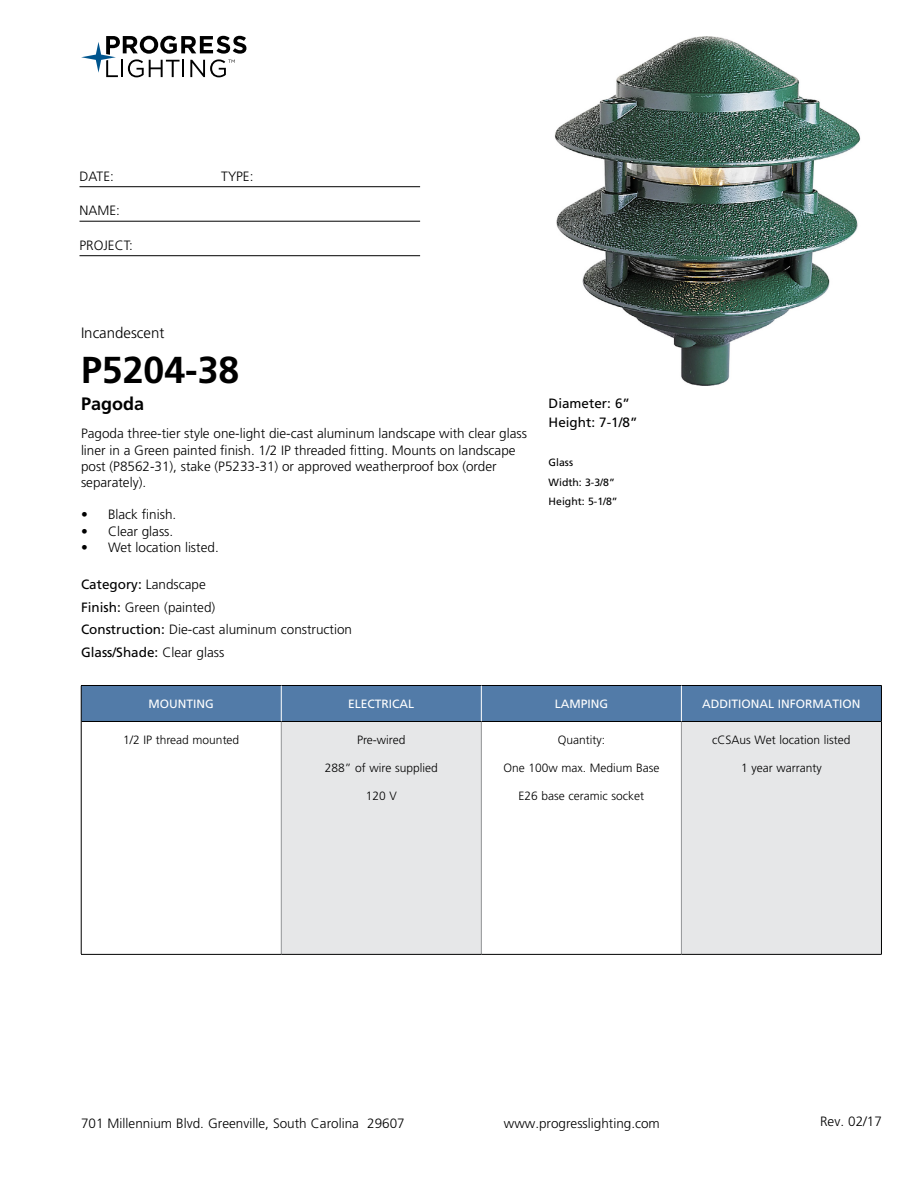
<style>
.page{position:relative;width:918px;height:1188px;background:#fff}
.page>*{position:absolute;margin:0;border:0;box-sizing:border-box;transform-origin:0 0}
.t1{font:700 37.5px "Frutiger LT Std";color:#000}
.t2{font:700 18px "Frutiger LT Std";color:#000}
.t3{font:300 15px "Frutiger LT Std";color:#000}
.t4{font:300 13.5px/16.2px "Frutiger LT Std";color:#000}
.t5{font:13.5px/19.5px "Frutiger LT Std";color:#000}
.t6{font:300 12px "Frutiger LT Std";color:#000}
.t7{font:12px "Frutiger LT Std";color:#fff}
.t8{font:10.5px/19.5px "Frutiger LT Std";color:#000}
.s1{font-weight:400}
</style>
<div class="page">
<svg style="left:81px;top:36px;width:165px;height:41px"></svg>
<hr style="left:80px;top:186px;width:340px;height:1px;background:#000">
<hr style="left:80px;top:221px;width:340px;height:1px;background:#000">
<hr style="left:80px;top:255px;width:340px;height:1px;background:#000">
<div style="left:82px;top:686px;width:799px;height:35px;background:#527ba8"></div>
<div style="left:281px;top:721px;width:200px;height:233px;background:#e6e7e8"></div>
<div style="left:681px;top:721px;width:200px;height:233px;background:#e6e7e8"></div>
<hr style="left:281px;top:722px;width:1px;height:232px;background:#939598">
<hr style="left:481px;top:722px;width:1px;height:232px;background:#939598">
<hr style="left:681px;top:722px;width:1px;height:232px;background:#939598">
<hr style="left:81px;top:721px;width:200px;height:1px;background:#000">
<hr style="left:281px;top:721px;width:200px;height:1px;background:#000">
<hr style="left:481px;top:721px;width:200px;height:1px;background:#000">
<hr style="left:681px;top:721px;width:200px;height:1px;background:#000">
<hr style="left:81px;top:954px;width:200px;height:1px;background:#000">
<hr style="left:281px;top:954px;width:200px;height:1px;background:#000">
<hr style="left:481px;top:954px;width:200px;height:1px;background:#000">
<hr style="left:681px;top:954px;width:201px;height:1px;background:#000">
<hr style="left:81px;top:685px;width:200px;height:1px;background:#000">
<hr style="left:81px;top:686px;width:1px;height:35px;background:#000">
<hr style="left:281px;top:685px;width:200px;height:1px;background:#000">
<hr style="left:481px;top:685px;width:200px;height:1px;background:#000">
<hr style="left:681px;top:685px;width:201px;height:1px;background:#000">
<hr style="left:881px;top:686px;width:1px;height:35px;background:#000">
<hr style="left:81px;top:721px;width:1px;height:233px;background:#000">
<hr style="left:881px;top:721px;width:1px;height:233px;background:#000">
<hr style="left:281px;top:686px;width:1px;height:35px;background:#fff">
<hr style="left:681px;top:686px;width:1px;height:35px;background:#fff">
<hr style="left:481px;top:686px;width:1px;height:35px;background:#fff">
<img style="left:554px;top:36px;width:307px;height:349px">
<p class="t4" style="left:80px;top:168px;width:36px">DATE:</p>
<p class="t4" style="left:221px;top:168px;width:34px">TYPE:</p>
<p class="t4" style="left:80px;top:203px;width:42px">NAME:</p>
<p class="t4" style="left:80px;top:237px;width:55px">PROJECT:</p>
<p class="t3" style="left:81px;top:325px;width:85px">Incandescent</p>
<h1 class="t1" style="left:81px;top:348px;width:160px">P5204-38</h1>
<h2 class="t2" style="left:81px;top:393px;width:65px">Pagoda</h2>
<p class="t4" style="left:81px;top:426px;width:448px">Pagoda three-tier style one-light die-cast aluminum landscape with clear glass liner in a Green painted finish. 1/2 IP threaded fitting. Mounts on landscape post (P8562-31), stake (P5233-31) or approved weatherproof box (order separately).</p>
<p class="t4" style="left:81px;top:507px;width:97px">• Black finish.</p>
<p class="t4" style="left:81px;top:523px;width:94px">• Clear glass.</p>
<p class="t4" style="left:81px;top:539px;width:139px">• Wet location listed.</p>
<p class="t4" style="left:81px;top:574px;width:273px;line-height:22.5px"><span class="s1">Category:</span> Landscape<br><span class="s1">Finish:</span> Green (painted)<br><span class="s1">Construction:</span> Die-cast aluminum construction<br><span class="s1">Glass/Shade:</span> Clear glass</p>
<p class="t7" style="left:149px;top:697px;width:67px">MOUNTING</p>
<p class="t7" style="left:348px;top:697px;width:68px">ELECTRICAL</p>
<p class="t7" style="left:555px;top:697px;width:55px">LAMPING</p>
<p class="t7" style="left:702px;top:697px;width:160px">ADDITIONAL INFORMATION</p>
<p class="t6" style="left:123px;top:733px;width:118px">1/2 IP thread mounted</p>
<p class="t6" style="left:357px;top:733px;width:50px">Pre-wired</p>
<p class="t6" style="left:325px;top:761px;width:114px">288” of wire supplied</p>
<p class="t6" style="left:366px;top:789px;width:33px">120 V</p>
<p class="t5" style="left:549px;top:393px;width:90px">Diameter: 6”<br>Height: 7-1/8”</p>
<p class="t8" style="left:549px;top:453px;width:71px">Glass<br>Width: 3-3/8”<br>Height: 5-1/8”</p>
<p class="t6" style="left:712px;top:733px;width:140px">cCSAus Wet location listed</p>
<p class="t6" style="left:741px;top:761px;width:82px">1 year warranty</p>
<p class="t6" style="left:558px;top:733px;width:49px">Quantity:</p>
<p class="t6" style="left:503px;top:761px;width:158px">One 100w max. Medium Base</p>
<p class="t6" style="left:519px;top:789px;width:127px">E26 base ceramic socket</p>
<p class="t4" style="left:81px;top:1115px;width:325px">701 Millennium Blvd. Greenville, South Carolina 29607</p>
<p class="t4" style="left:504px;top:1115px;width:158px">www.progresslighting.com</p>
<p class="t4" style="left:820px;top:1114px;width:63px">Rev. 02/17</p>
</div>
